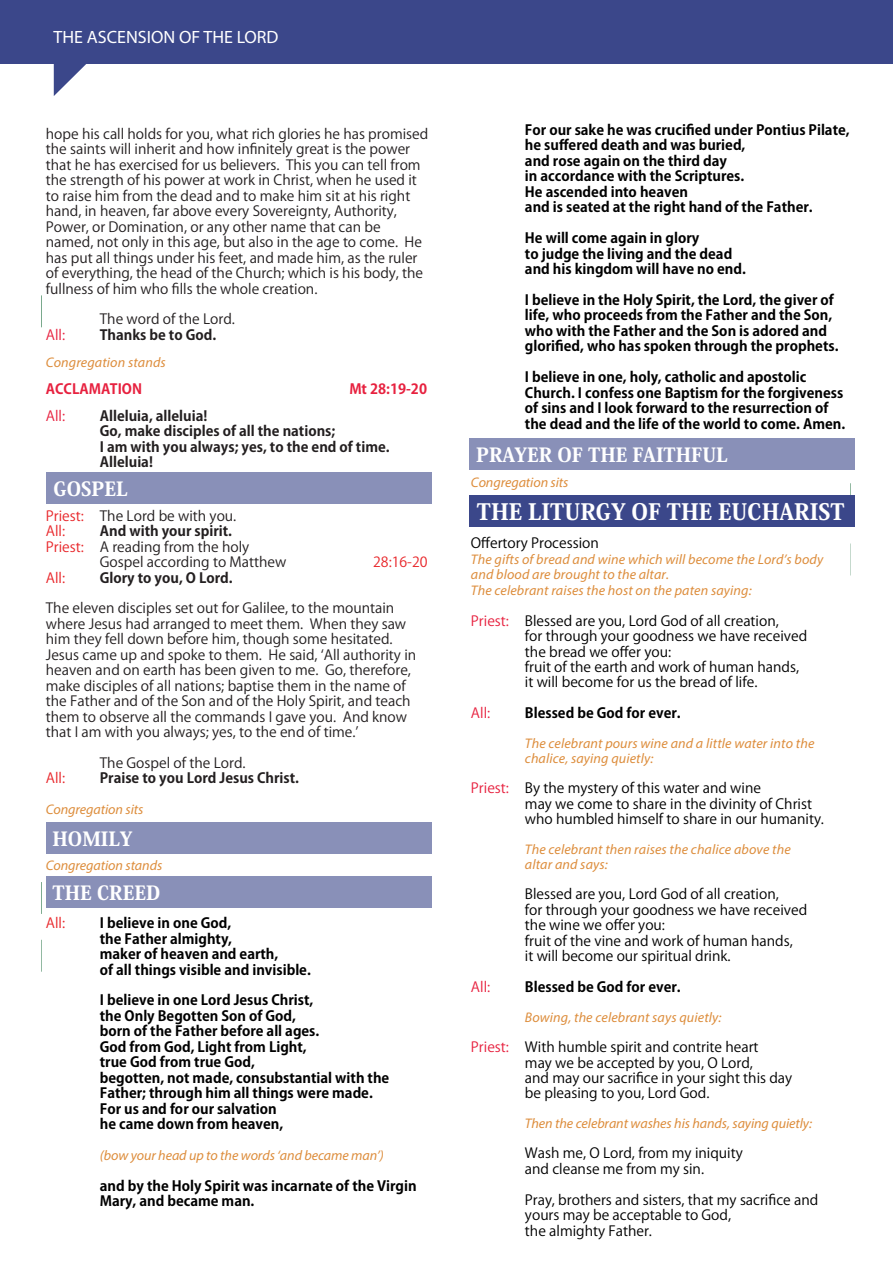
<style>
.page{position:relative;width:893px;height:1263px;background:#fff}
.page>*{position:absolute;margin:0;border:0;box-sizing:border-box;transform-origin:0 0}
.t1{font:800 22.35px "Koz Min Pro";color:#fff}
.t2{font:800 19.35px "Koz Min Pro";color:#fff}
.t3{font:17.85px "Myriad Pro";color:#fff}
.t4{font:13.95px/15.5px "Koz Go Pro";color:#231f20}
.t5{font:700 13.95px/15.5px "Koz Go Pro";color:#000}
.t6{font:13.95px/15.5px "Koz Go Pro";color:#000}
.t7{font:italic 13.95px/15.5px "Myriad Pro";letter-spacing:.01em;color:#dd8d3c}
.t8{font:700 13.95px/15.5px "Koz Go Pro";color:#231f20}
.t9{font:700 13.95px "Koz Go Pro";color:#e7213f}
.t10{font:13.95px "Koz Go Pro";color:#e7213f}
.t11{font:13.95px "Koz Go Pro";color:#e8262a}
.t12{font:13.95px "Koz Go Pro";color:#e92428}
.s1{color:#e8262a}
.s2{color:#e7213f}
</style>
<div class="page">
<div style="left:46px;top:822px;width:385px;height:32px;background:#8990b8"></div>
<div style="left:469px;top:438px;width:386px;height:32px;background:#8990b8"></div>
<div style="left:469px;top:495px;width:386px;height:32px;background:#3b478a"></div>
<div style="left:46px;top:472px;width:386px;height:32px;background:#8990b8"></div>
<div style="left:0;top:0;width:893px;height:63px;background:#3b478a"></div>
<svg style="left:54px;top:63px;width:38px;height:33px"></svg>
<div style="left:46px;top:876px;width:385px;height:32px;background:#8990b8"></div>
<p class="t3" style="left:54px;top:26px;width:227px">THE ASCENSION OF THE LORD</p>
<p class="t4" style="left:46px;top:127px;width:384px">hope his call holds for you, what rich glories he has promised the saints will inherit and how infinitely great is the power that he has exercised for us believers. This you can tell from the strength of his power at work in Christ, when he used it to raise him from the dead and to make him sit at his right hand, in heaven, far above every Sovereignty, Authority, Power, or Domination, or any other name that can be named, not only in this age, but also in the age to come. He has put all things under his feet, and made him, as the ruler of everything, the head of the Church; which is his body, the fullness of him who fills the whole creation.</p>
<p class="t4" style="left:100px;top:312px;width:137px">The word of the Lord.</p>
<p class="t10" style="left:46px;top:326px;width:21px">All:</p>
<p class="t8" style="left:100px;top:328px;width:118px">Thanks be to God.</p>
<p class="t7" style="left:46px;top:354px;width:121px">Congregation stands</p>
<p class="t9" style="left:46px;top:380px;width:98px">ACCLAMATION</p>
<p class="t9" style="left:349px;top:380px;width:79px">Mt 28:19-20</p>
<p class="t10" style="left:46px;top:407px;width:21px">All:</p>
<p class="t8" style="left:100px;top:409px;width:291px">Alleluia, alleluia!<br>Go, make disciples of all the nations;<br>I am with you always; yes, to the end of time.<br>Alleluia!</p>
<h2 class="t2" style="left:54px;top:475px;width:76px">GOSPEL</h2>
<p class="t4" style="left:46px;top:508px;width:192px"><span class="s1">Priest:</span> The Lord be with you.<br><span class="s1">All:</span></p>
<p class="t8" style="left:100px;top:524px;width:134px">And with your spirit.</p>
<p class="t4" style="left:46px;top:539px;width:205px"><span class="s1">Priest:</span> A reading from the holy</p>
<p class="t4" style="left:100px;top:555px;width:188px">Gospel according to Matthew</p>
<p class="t11" style="left:373px;top:553px;width:56px">28:16-20</p>
<p class="t12" style="left:46px;top:568px;width:21px">All:</p>
<p class="t8" style="left:100px;top:570px;width:134px">Glory to you, O Lord.</p>
<p class="t4" style="left:46px;top:601px;width:372px">The eleven disciples set out for Galilee, to the mountain where Jesus had arranged to meet them. When they saw him they fell down before him, though some hesitated.<br>Jesus came up and spoke to them. He said, ʻAll authority in heaven and on earth has been given to me. Go, therefore, make disciples of all nations; baptise them in the name of the Father and of the Son and of the Holy Spirit, and teach them to observe all the commands I gave you. And know that I am with you always; yes, to the end of time.ʼ</p>
<p class="t4" style="left:100px;top:755px;width:147px">The Gospel of the Lord.</p>
<p class="t11" style="left:46px;top:769px;width:21px">All:</p>
<p class="t8" style="left:100px;top:771px;width:201px">Praise to you Lord Jesus Christ.</p>
<p class="t7" style="left:46px;top:802px;width:99px">Congregation sits</p>
<h2 class="t2" style="left:53px;top:824px;width:81px">HOMILY</h2>
<p class="t7" style="left:46px;top:857px;width:118px">Congregation stands</p>
<h2 class="t2" style="left:53px;top:879px;width:109px">THE CREED</h2>
<p class="t11" style="left:46px;top:914px;width:21px">All:</p>
<p class="t5" style="left:100px;top:916px;width:213px">I believe in one God,<br>the Father almighty,<br>maker of heaven and earth,<br>of all things visible and invisible.</p>
<p class="t5" style="left:100px;top:993px;width:291px">I believe in one Lord Jesus Christ,<br>the Only Begotten Son of God,<br>born of the Father before all ages.<br>God from God, Light from Light,<br>true God from true God,<br>begotten, not made, consubstantial with the<br>Father; through him all things were made.<br>For us and for our salvation<br>he came down from heaven,</p>
<p class="t7" style="left:100px;top:1147px;width:286px">(bow your head up to the words ‘and became man’)</p>
<p class="t5" style="left:100px;top:1179px;width:318px">and by the Holy Spirit was incarnate of the Virgin<br>Mary, and became man.</p>
<p class="t5" style="left:525px;top:123px;width:326px">For our sake he was crucified under Pontius Pilate, he suffered death and was buried,<br>and rose again on the third day<br>in accordance with the Scriptures.<br>He ascended into heaven<br>and is seated at the right hand of the Father.</p>
<p class="t5" style="left:525px;top:231px;width:222px">He will come again in glory<br>to judge the living and the dead and his kingdom will have no end.</p>
<p class="t5" style="left:525px;top:293px;width:315px">I believe in the Holy Spirit, the Lord, the giver of life, who proceeds from the Father and the Son, who with the Father and the Son is adored and glorified, who has spoken through the prophets.</p>
<p class="t5" style="left:525px;top:370px;width:322px">I believe in one, holy, catholic and apostolic Church. I confess one Baptism for the forgiveness of sins and I look forward to the resurrection of the dead and the life of the world to come. Amen.</p>
<h2 class="t2" style="left:476px;top:441px;width:253px">PRAYER OF THE FAITHFUL</h2>
<p class="t7" style="left:471px;top:474px;width:99px">Congregation sits</p>
<h1 class="t1" style="left:477px;top:495px;width:369px">THE LITURGY OF THE EUCHARIST</h1>
<p class="t6" style="left:471px;top:536px;width:129px">Offertory Procession</p>
<p class="t7" style="left:471px;top:551px;width:354px">The gifts of bread and wine which will become the Lord’s body and blood are brought to the altar.<br>The celebrant raises the host on the paten saying:</p>
<p class="t6" style="left:525px;top:613px;width:284px;text-indent:-54px"><span class="s2">Priest:</span> Blessed are you, Lord God of all creation,<br>for through your goodness we have received the bread we offer you:<br>fruit of the earth and work of human hands, it will become for us the bread of life.</p>
<p class="t10" style="left:471px;top:704px;width:21px">All:</p>
<p class="t5" style="left:525px;top:706px;width:157px">Blessed be God for ever.</p>
<p class="t7" style="left:525px;top:736px;width:291px;line-height:15px">The celebrant pours wine and a little water into the chalice, saying quietly:</p>
<p class="t6" style="left:525px;top:781px;width:300px;text-indent:-54px"><span class="s2">Priest:</span> By the mystery of this water and wine<br>may we come to share in the divinity of Christ who humbled himself to share in our humanity.</p>
<p class="t7" style="left:525px;top:842px;width:267px;line-height:15px">The celebrant then raises the chalice above the altar and says:</p>
<p class="t6" style="left:525px;top:887px;width:284px">Blessed are you, Lord God of all creation,<br>for through your goodness we have received the wine we offer you:<br>fruit of the vine and work of human hands,<br>it will become our spiritual drink.</p>
<p class="t10" style="left:471px;top:978px;width:21px">All:</p>
<p class="t5" style="left:525px;top:980px;width:157px">Blessed be God for ever.</p>
<p class="t7" style="left:525px;top:1009px;width:198px">Bowing, the celebrant says quietly:</p>
<p class="t6" style="left:525px;top:1039px;width:269px;text-indent:-54px"><span class="s2">Priest:</span> With humble spirit and contrite heart<br>may we be accepted by you, O Lord,<br>and may our sacrifice in your sight this day be pleasing to you, Lord God.</p>
<p class="t7" style="left:525px;top:1116px;width:289px">Then the celebrant washes his hands, saying quietly:</p>
<p class="t6" style="left:525px;top:1146px;width:219px">Wash me, O Lord, from my iniquity and cleanse me from my sin.</p>
<p class="t6" style="left:525px;top:1192px;width:295px">Pray, brothers and sisters, that my sacrifice and yours may be acceptable to God,<br>the almighty Father.</p>
</div>
